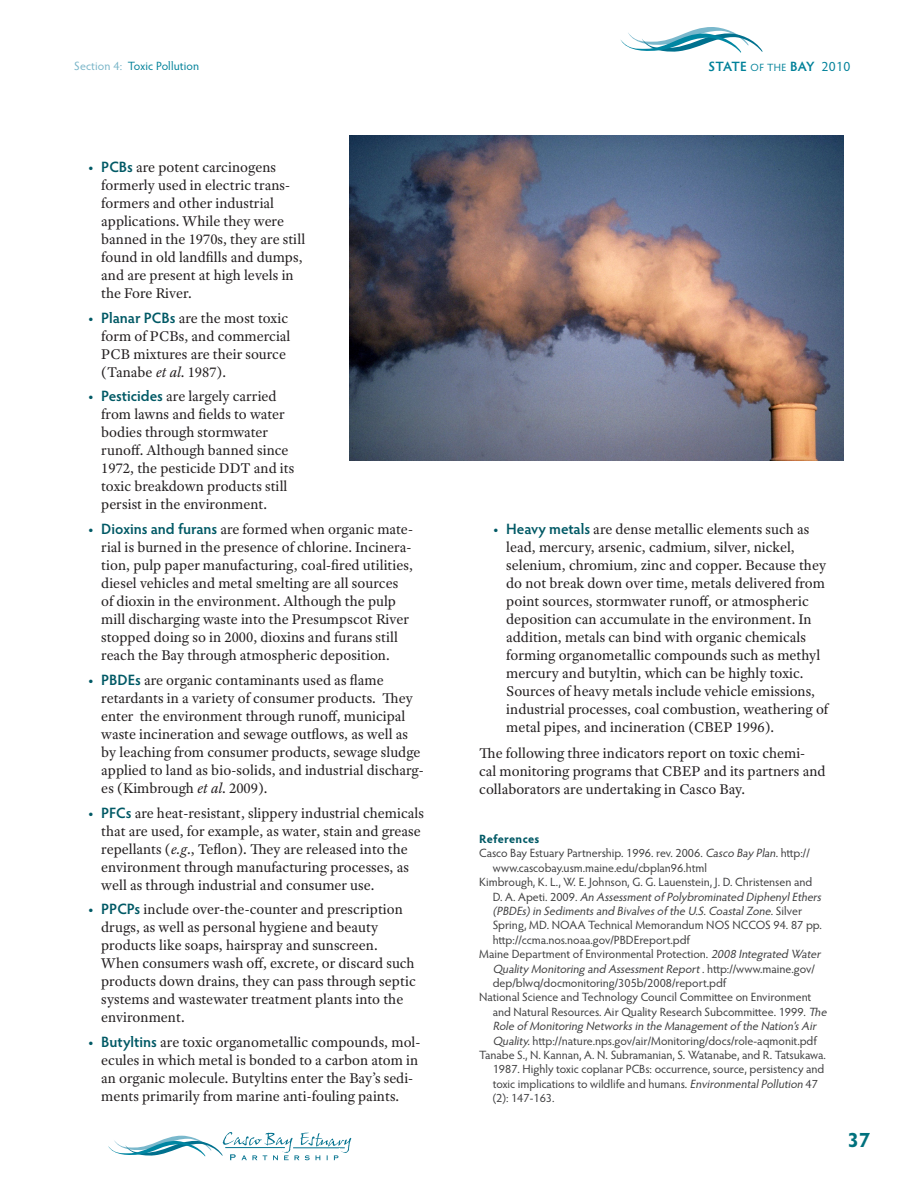
<style>
.page{position:relative;width:918px;height:1188px;background:#fff}
.page>*{position:absolute;margin:0;border:0;box-sizing:border-box;transform-origin:0 0}
.t1{font:700 21px "Hypatia Sans Pro";color:#00717d}
.Bullets{font:15px/18px "Adobe Text Pro";color:#231f20}
.Paragraph{font:15px/18px "Adobe Text Pro";color:#231f20}
.t2{font:600 13.5px "Hypatia Sans Pro";letter-spacing:-.025em;color:#008199}
.Refs{font:12px/14.4px "Hypatia Sans Pro";color:#3e3e3f}
.t3{font:12px "Hypatia Sans Pro";letter-spacing:.01em;color:#008199}
.Refs_Heading{font:700 12px "Hypatia Sans Pro";color:#005965}
.s1{color:#79b5c8}
.s2{font-weight:400;font-size:10.5px}
.s3{font-weight:400}
.s4{font-family:"Hypatia Sans Pro";font-weight:600;color:#005965}
.s5{font-style:italic}
</style>
<div class="page">
<svg style="left:108px;top:1132px;width:243px;height:28px"></svg>
<img style="left:350px;top:136px;width:494px;height:324px">
<svg style="left:620px;top:27px;width:143px;height:26px"></svg>
<p class="t3" style="left:74px;top:58px;width:126px"><span class="s1">Section 4:</span> Toxic Pollution</p>
<p class="t2" style="left:709px;top:57px;width:143px">STATE <span class="s2">OF THE</span> BAY <span class="s3">2010</span></p>
<p class="Bullets" style="left:101px;top:158px;width:205px;text-indent:-14px"><span class="s4">• PCBs</span> are potent carcinogens formerly used in electric trans&shy;formers and other industrial applications. While they were banned in the 1970s, they are still found in old landfills and dumps, and are present at high levels in the Fore River.</p>
<p class="Bullets" style="left:101px;top:309px;width:191px;text-indent:-14px"><span class="s4">• Planar PCBs</span> are the most toxic form of PCBs, and commercial<br>PCB mixtures are their source (Tanabe <span class="s5">et al</span>. 1987).</p>
<p class="Bullets" style="left:101px;top:387px;width:195px;text-indent:-14px"><span class="s4">• Pesticides</span> are largely carried from lawns and fields to water bodies through stormwater runoff. Although banned since<br>1972, the pesticide DDT and its toxic breakdown products still persist in the environment.</p>
<p class="Bullets" style="left:101px;top:520px;width:313px;text-indent:-14px"><span class="s4">• Dioxins and furans</span> are formed when organic mate&shy;rial is burned in the presence of chlorine. Incinera&shy;tion, pulp paper manufacturing, coal-fired utilities, diesel vehicles and metal smelting are all sources of dioxin in the environment. Although the pulp mill discharging waste into the Presumpscot River stopped doing so in 2000, dioxins and furans still reach the Bay through atmospheric deposition.</p>
<p class="Bullets" style="left:101px;top:671px;width:324px;text-indent:-14px"><span class="s4">• PBDEs</span> are organic contaminants used as flame retardants in a variety of consumer products. They enter the environment through runoff, municipal waste incineration and sewage outflows, as well as by leaching from consumer products, sewage sludge applied to land as bio-solids, and industrial discharg&shy;es (Kimbrough <span class="s5">et al</span>. 2009).</p>
<p class="Bullets" style="left:101px;top:804px;width:324px;text-indent:-14px"><span class="s4">• PFCs</span> are heat-resistant, slippery industrial chemicals that are used, for example, as water, stain and grease repellants (<span class="s5">e.g</span>., Teflon). They are released into the environment through manufacturing processes, as well as through industrial and consumer use.</p>
<p class="Bullets" style="left:101px;top:900px;width:316px;text-indent:-14px"><span class="s4">• PPCPs</span> include over-the-counter and prescription drugs, as well as personal hygiene and beauty products like soaps, hairspray and sunscreen.<br>When consumers wash off, excrete, or discard such products down drains, they can pass through septic systems and wastewater treatment plants into the environment.</p>
<p class="Bullets" style="left:101px;top:1033px;width:321px;text-indent:-14px"><span class="s4">• Butyltins</span> are toxic organometallic compounds, mol&shy;ecules in which metal is bonded to a carbon atom in an organic molecule. Butyltins enter the Bay’s sedi&shy;ments primarily from marine anti-fouling paints.</p>
<p class="Bullets" style="left:506px;top:520px;width:323px;text-indent:-14px"><span class="s4">• Heavy metals</span> are dense metallic elements such as lead, mercury, arsenic, cadmium, silver, nickel, selenium, chromium, zinc and copper. Because they do not break down over time, metals delivered from point sources, stormwater runoff, or atmospheric deposition can accumulate in the environment. In addition, metals can bind with organic chemicals forming organometallic compounds such as methyl mercury and butyltin, which can be highly toxic.<br>Sources of heavy metals include vehicle emissions, industrial processes, coal combustion, weathering of metal pipes, and incineration (CBEP 1996).</p>
<p class="Paragraph" style="left:479px;top:743px;width:348px">The following three indicators report on toxic chemi&shy;cal monitoring programs that CBEP and its partners and collaborators are undertaking in Casco Bay.</p>
<p class="Refs_Heading" style="left:479px;top:830px;width:62px">References</p>
<p class="Refs" style="left:493px;top:846px;width:319px;text-indent:-14px">Casco Bay Estuary Partnership. 1996. rev. 2006. <span class="s5">Casco Bay Plan</span>. http:// www.cascobay.usm.maine.edu/cbplan96.html</p>
<p class="Refs" style="left:493px;top:875px;width:333px;text-indent:-14px">Kimbrough, K. L., W. E. Johnson, G. G. Lauenstein, J. D. Christensen and<br>D . A . A p e t i . 2 0 0 9 . <span class="s5">An Assessmentof Polybrominated DiphenylEthers (PBDEs)in Sedimentsand Bivalvesof the U.S.CoastalZone</span>. S i l v e r Spring, MD. NOAA Technical Memorandum NOS NCCOS 94. 87 pp. http://ccma.nos.noaa.gov/PBDEreport.pdf</p>
<p class="Refs" style="left:493px;top:947px;width:332px;text-indent:-14px">Maine Department of Environmental Protection. <span class="s5">2008 Integrated Water<br>Quality Monitoring and AssessmentReport</span>. h tt p : //w w w. m a i n e . g o v/ dep/blwq/docmonitoring/305b/2008/report.pdf</p>
<p class="Refs" style="left:493px;top:990px;width:338px;text-indent:-14px">National Science and Technology Council Committee on Environment and Natural Resources. Air Quality Research Subcommittee. 1999. <span class="s5">The Role of Monitoring Networksin the Managementof the Nation’sAir Quality.</span>http://nature.nps.gov/air/Monitoring/docs/role-aqmonit.pdf</p>
<p class="Refs" style="left:493px;top:1047px;width:335px;text-indent:-14px">Tanabe S., N. Kannan, A. N. Subramanian, S. Watanabe, and R. Tatsukawa.<br>1987. Highly toxic coplanar PCBs: occurrence, source, persistency and toxic implications to wildlife and humans. <span class="s5">EnvironmentalPollution</span> 47 (2): 147-163.</p>
<h1 class="t1" style="left:847px;top:1125px;width:25px">37</h1>
</div>
